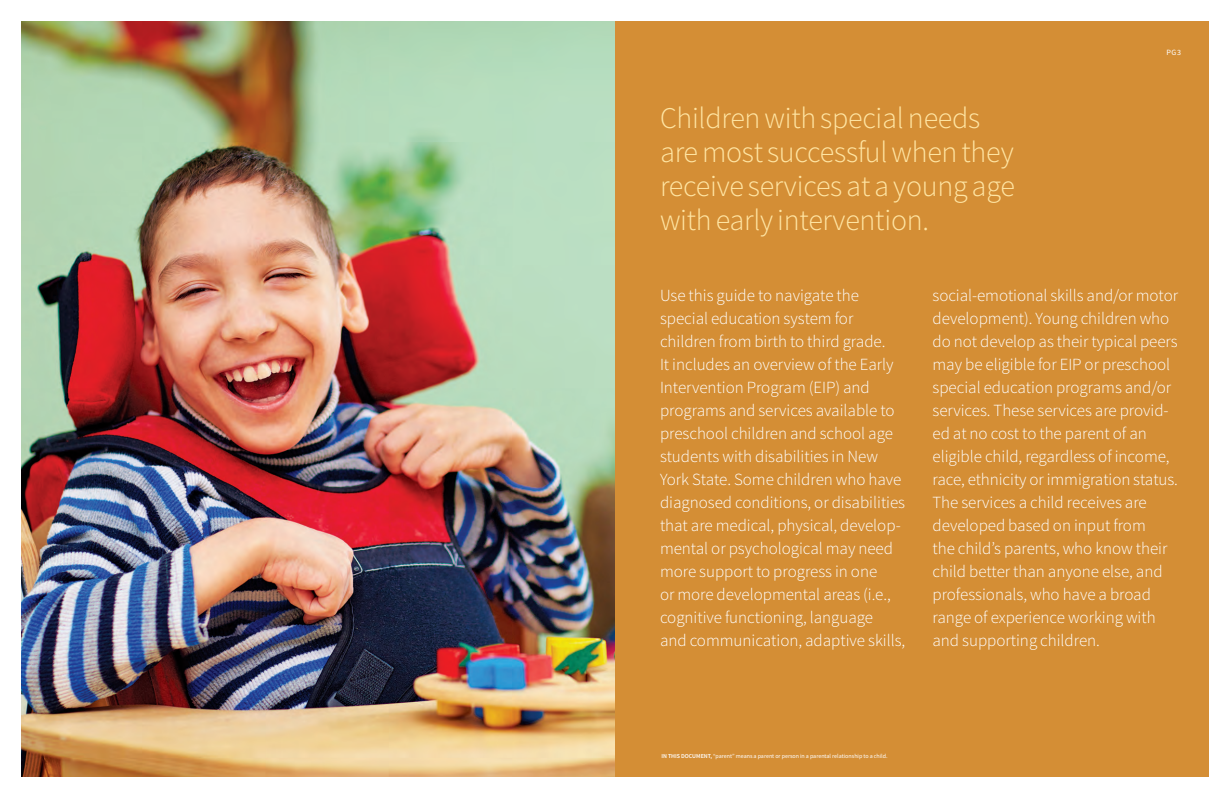
<style>
.page{position:relative;width:1230px;height:798px;background:#fff}
.page>*{position:absolute;margin:0;border:0;box-sizing:border-box;transform-origin:0 0}
.t1{font:300 30px/34px "Source Sans Pro";letter-spacing:-.01em;color:#ffe5a3}
.t2{font:300 17px/23px "Source Sans Pro";color:#fff}
.t3{font:8px "Source Sans Pro";color:#fff}
.t4{font:6px "Source Sans Pro";color:#fff}
.s1{font-weight:600}
</style>
<div class="page">
<div style="left:615px;top:21px;width:594px;height:756px;background:#d48e35"></div>
<img style="left:21px;top:21px;width:594px;height:756px">
<h1 class="t1" style="left:660px;top:101px;width:356px">Children with special needs are most successful when they receive services at a young age with early intervention.</h1>
<p class="t3" style="left:1166px;top:47px;width:16px">PG3</p>
<p class="t2" style="left:660px;top:284px;width:247px">Use this guide to navigate the special education system for children from birth to third grade.<br>It includes an overview of the Early Intervention Program (EIP) and programs and services available to preschool children and school age students with disabilities in New York State. Some children who have diagnosed conditions, or disabilities that are medical, physical, develop&shy;mental or psychological may need more support to progress in one<br>or more developmental areas (i.e., cognitive functioning, language<br>and communication, adaptive skills,</p>
<p class="t2" style="left:933px;top:284px;width:247px">social-emotional skills and/or motor development). Young children who do not develop as their typical peers may be eligible for EIP or preschool special education programs and/or services. These services are provid&shy;ed at no cost to the parent of an eligible child, regardless of income, race, ethnicity or immigration status.<br>The services a child receives are developed based on input from<br>the child’s parents, who know their child better than anyone else, and professionals, who have a broad range of experience working with and supporting children.</p>
<p class="t4" style="left:661px;top:752px;width:228px"><span class="s1">IN THIS DOCUMENT,</span> “parent” means a parent or person in a parental relationship to a child.</p>
</div>
